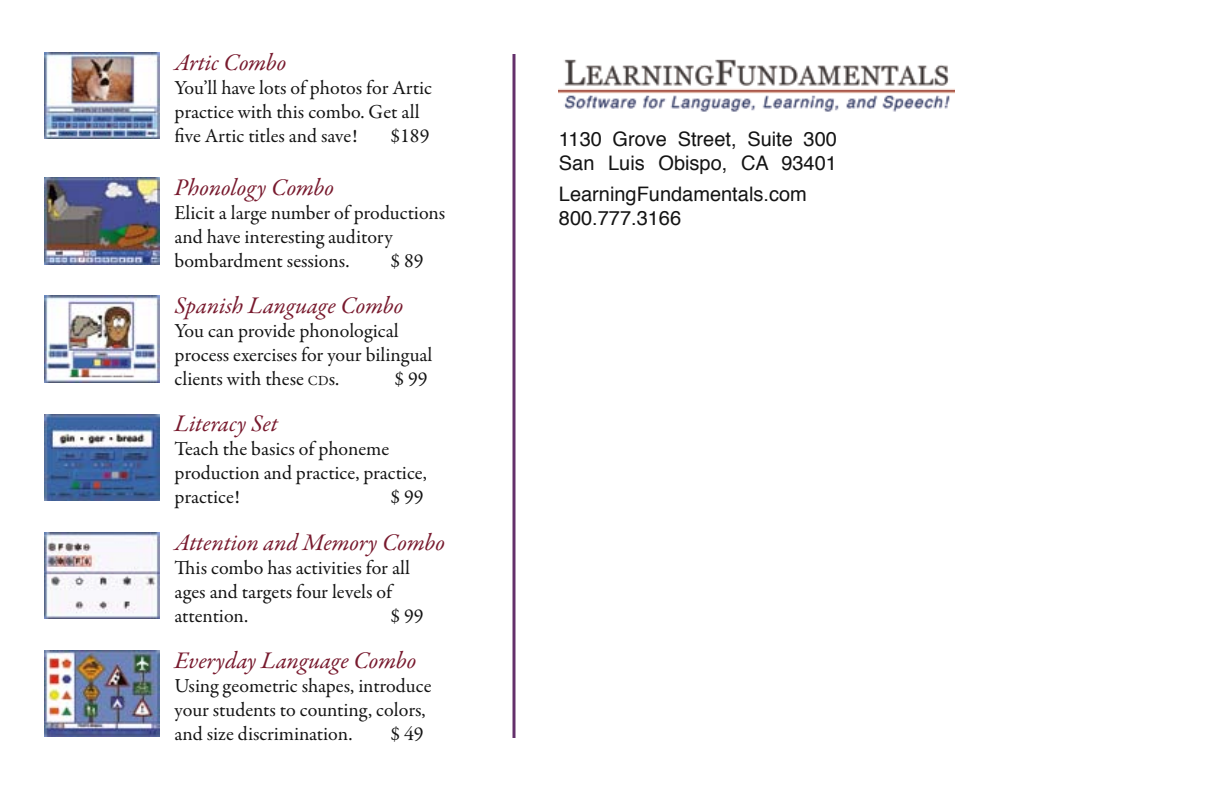
<style>
.page{position:relative;width:1224px;height:792px;background:#fff}
.page>*{position:absolute;margin:0;border:0;box-sizing:border-box;transform-origin:0 0}
.t1{font:italic 24px "Garamond Premr Pro";letter-spacing:-.005em;color:#781a2e}
.t2{font:20px/24px "Garamond Premr Pro";color:#141414}
.t3{font:20px/24px "Helvetica";color:#141414}
.s1{font-size:14px}
</style>
<div class="page">
<img style="left:44px;top:52px;width:116px;height:87px">
<img style="left:44px;top:650px;width:116px;height:87px">
<img style="left:44px;top:178px;width:116px;height:86px">
<img style="left:44px;top:296px;width:116px;height:86px">
<img style="left:44px;top:414px;width:116px;height:86px">
<img style="left:44px;top:532px;width:116px;height:87px">
<img style="left:559px;top:59px;width:396px;height:53px">
<hr style="left:513px;top:54px;width:3px;height:684px;background:#64306b">
<p class="t1" style="left:175px;top:47px;width:113px">Artic Combo</p>
<p class="t2" style="left:175px;top:76px;width:259px">You’ll have lots of photos for Artic practice with this combo. Get all five Artic titles and save!</p>
<p class="t2" style="left:391px;top:124px;width:40px">$189</p>
<p class="t1" style="left:175px;top:173px;width:161px">Phonology Combo</p>
<p class="t2" style="left:175px;top:201px;width:272px">Elicit a large number of productions and have interesting auditory bombardment sessions.</p>
<p class="t2" style="left:391px;top:249px;width:35px">$ 89</p>
<p class="t1" style="left:175px;top:291px;width:230px">Spanish Language Combo</p>
<p class="t2" style="left:175px;top:320px;width:259px">You can provide phonological process exercises for your bilingual clients with these <span class="s1">CD</span>s.</p>
<p class="t2" style="left:395px;top:368px;width:35px">$ 99</p>
<p class="t1" style="left:175px;top:409px;width:105px">Literacy Set</p>
<p class="t2" style="left:175px;top:438px;width:254px">Teach the basics of phoneme production and practice, practice, practice!</p>
<p class="t2" style="left:391px;top:486px;width:35px">$ 99</p>
<p class="t1" style="left:175px;top:527px;width:272px">Attention and Memory Combo</p>
<p class="t2" style="left:175px;top:556px;width:237px">This combo has activities for all ages and targets four levels of attention.</p>
<p class="t2" style="left:391px;top:604px;width:35px">$ 99</p>
<p class="t1" style="left:175px;top:645px;width:243px">Everyday Language Combo</p>
<p class="t2" style="left:175px;top:674px;width:259px">Using geometric shapes, introduce your students to counting, colors, and size discrimination.</p>
<p class="t2" style="left:391px;top:722px;width:35px">$ 49</p>
<p class="t3" style="left:559px;top:129px;width:280px">1130 Grove Street, Suite 300<br>San Luis Obispo, CA 93401</p>
<p class="t3" style="left:559px;top:184px;width:249px">LearningFundamentals.com<br>800.777.3166</p>
</div>
